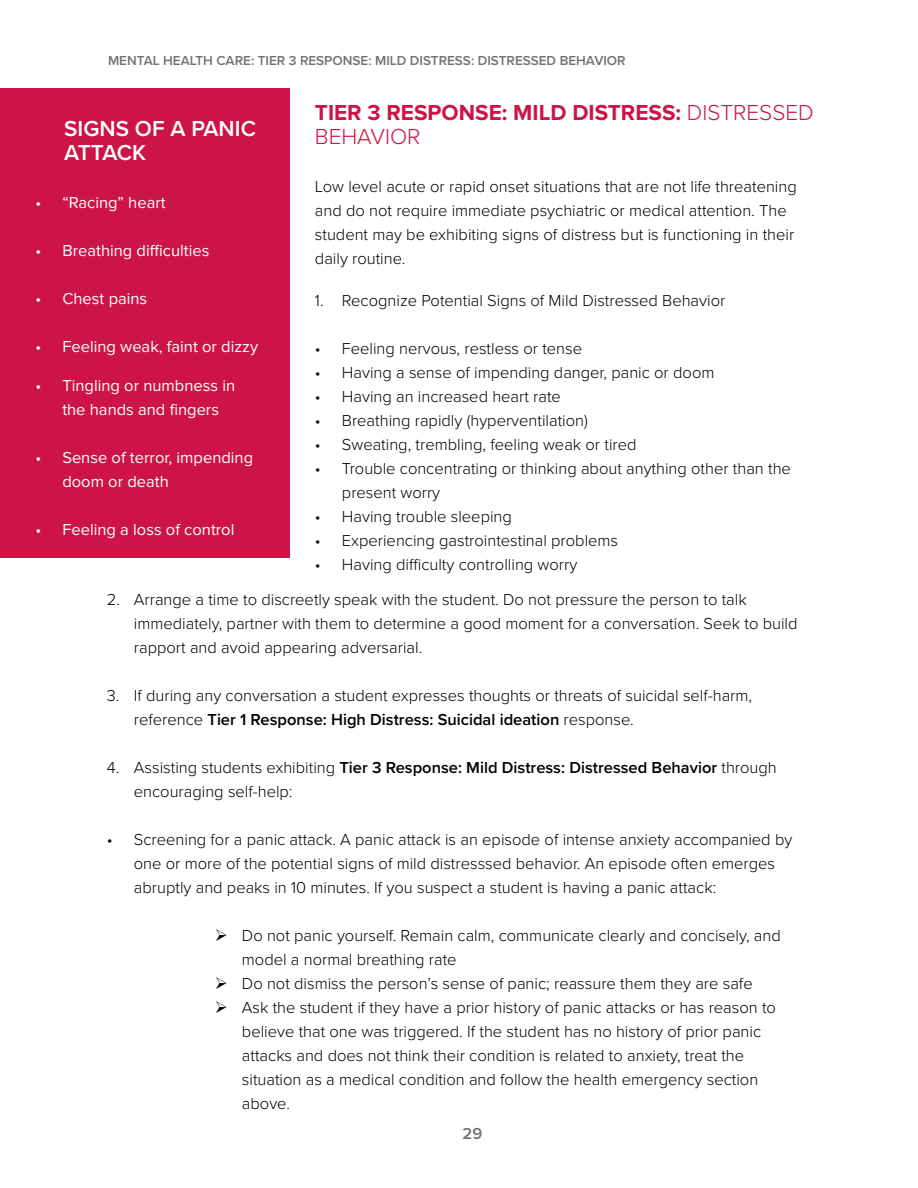
<style>
.page{position:relative;width:918px;height:1188px;background:#fff}
.page>*{position:absolute;margin:0;border:0;box-sizing:border-box;transform-origin:0 0}
.t1{font:700 22.5px/24px "Proxima Nova";color:#cd1446}
.t2{font:600 22.5px/24px "Proxima Nova";color:#fff}
.t3{font:300 16.5px/24px "Proxima Nova";color:#000}
.t4{font:16.5px/24px "Proxima Nova";color:#fff}
.t5{font:600 16.5px "Proxima Nova";color:#717272}
.t6{font:600 13.5px "Proxima Nova";color:#717272}
.s1{font-weight:300}
.s2{font-weight:600}
</style>
<div class="page">
<div style="left:0;top:89px;width:290px;height:469px;background:#cd1446"></div>
<p class="t6" style="left:108px;top:50px;width:519px">MENTAL HEALTH CARE: TIER 3 RESPONSE: MILD DISTRESS: DISTRESSED BEHAVIOR</p>
<h1 class="t2" style="left:64px;top:115px;width:193px">SIGNS OF A PANIC<br>ATTACK</h1>
<p class="t4" style="left:35px;top:190px;width:132px">• “Racing” heart</p>
<p class="t4" style="left:35px;top:238px;width:176px">• Breathing difficulties</p>
<p class="t4" style="left:35px;top:286px;width:113px">• Chest pains</p>
<p class="t4" style="left:35px;top:334px;width:224px">• Feeling weak, faint or dizzy</p>
<p class="t4" style="left:62px;top:373px;width:174px;text-indent:-27px">• Tingling or numbness in the hands and fingers</p>
<p class="t4" style="left:62px;top:445px;width:192px;text-indent:-27px">• Sense of terror, impending doom or death</p>
<p class="t4" style="left:35px;top:517px;width:201px">• Feeling a loss of control</p>
<h1 class="t1" style="left:315px;top:101px;width:500px">TIER 3 RESPONSE: MILD DISTRESS: <span class="s1">DISTRESSED<br>BEHAVIOR</span></h1>
<p class="t3" style="left:315px;top:173px;width:483px">Low level acute or rapid onset situations that are not life threatening and do not require immediate psychiatric or medical attention. The student may be exhibiting signs of distress but is functioning in their daily routine.</p>
<p class="t3" style="left:315px;top:288px;width:412px">1. Recognize Potential Signs of Mild Distressed Behavior</p>
<p class="t3" style="left:315px;top:336px;width:269px">• Feeling nervous, restless or tense</p>
<p class="t3" style="left:315px;top:360px;width:401px">• Having a sense of impending danger, panic or doom</p>
<p class="t3" style="left:315px;top:384px;width:248px">• Having an increased heart rate</p>
<p class="t3" style="left:315px;top:408px;width:274px">• Breathing rapidly (hyperventilation)</p>
<p class="t3" style="left:315px;top:432px;width:323px">• Sweating, trembling, feeling weak or tired</p>
<p class="t3" style="left:342px;top:456px;width:451px;text-indent:-27px">• Trouble concentrating or thinking about anything other than the present worry</p>
<p class="t3" style="left:315px;top:504px;width:198px">• Having trouble sleeping</p>
<p class="t3" style="left:315px;top:528px;width:305px">• Experiencing gastrointestinal problems</p>
<p class="t3" style="left:315px;top:552px;width:264px">• Having difficulty controlling worry</p>
<p class="t3" style="left:134px;top:586px;width:665px;text-indent:-27px">2. Arrange a time to discreetly speak with the student. Do not pressure the person to talk immediately, partner with them to determine a good moment for a conversation. Seek to build rapport and avoid appearing adversarial.</p>
<p class="t3" style="left:134px;top:682px;width:620px;text-indent:-27px">3. If during any conversation a student expresses thoughts or threats of suicidal self-harm, reference <span class="s2">Tier 1 Response: High Distress: Suicidal ideation</span> response.</p>
<p class="t3" style="left:134px;top:754px;width:644px;text-indent:-27px">4. Assisting students exhibiting <span class="s2">Tier 3 Response: Mild Distress: Distressed Behavior</span> through encouraging self-help:</p>
<p class="t3" style="left:134px;top:826px;width:660px;text-indent:-27px">• Screening for a panic attack. A panic attack is an episode of intense anxiety accompanied by one or more of the potential signs of mild distresssed behavior. An episode often emerges abruptly and peaks in 10 minutes. If you suspect a student is having a panic attack:</p>
<p class="t3" style="left:242px;top:922px;width:540px">Do not panic yourself. Remain calm, communicate clearly and concisely, and model a normal breathing rate<br>Do not dismiss the person’s sense of panic; reassure them they are safe Ask the student if they have a prior history of panic attacks or has reason to believe that one was triggered. If the student has no history of prior panic attacks and does not think their condition is related to anxiety, treat the situation as a medical condition and follow the health emergency section above.</p>
<p class="t5" style="left:463px;top:1121px;width:21px">29</p>
</div>
